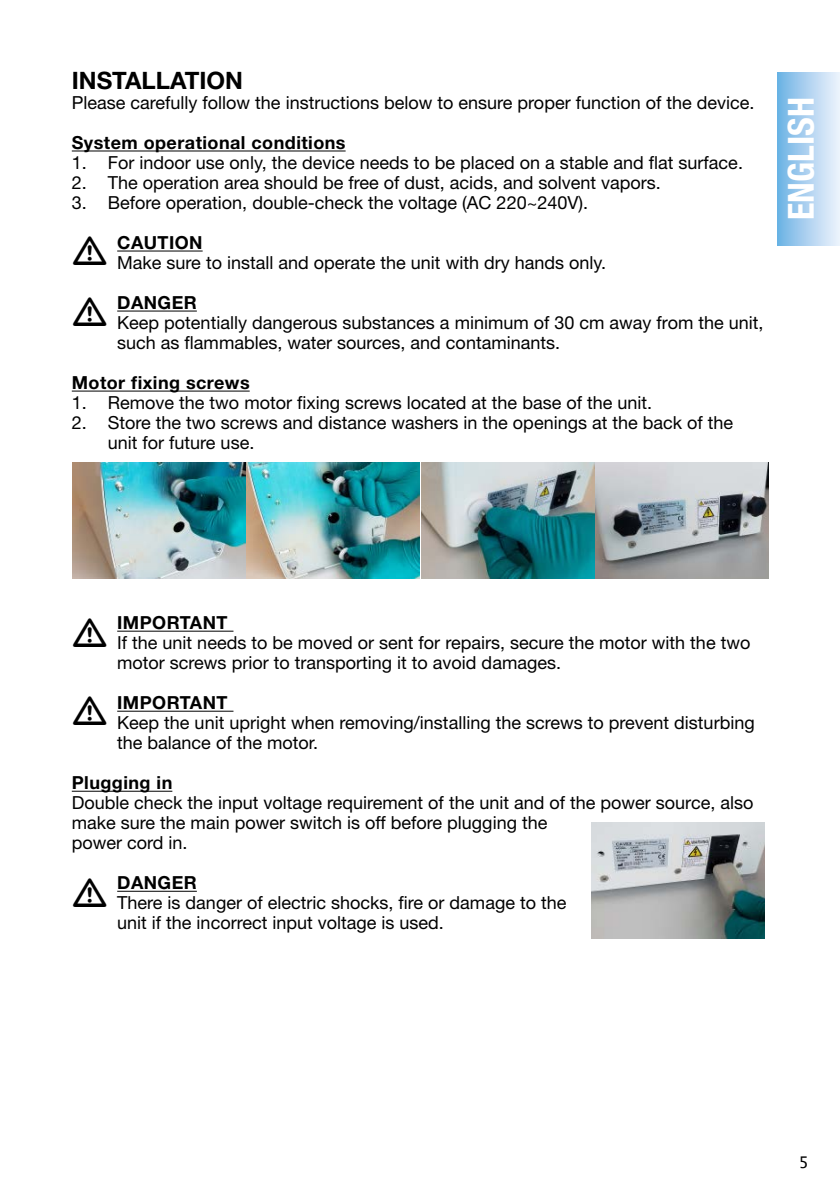
<style>
.page{position:relative;width:840px;height:1191px;background:#fff}
.page>*{position:absolute;margin:0;border:0;box-sizing:border-box;transform-origin:0 0}
.t1{font:700 condensed 36px "Helvetica Neue LT Std";color:#fff}
.t2{font:700 24px "Helvetica Neue LT Std";color:#000}
.t3{font:18px/20px "Helvetica Neue LT Std";color:#000}
.t4{font:700 18px "Helvetica Neue LT Std";letter-spacing:.025em;color:#000}
.t5{font:16px "Lucida Sans Std";color:#000}
</style>
<div class="page">
<hr style="left:72px;top:150px;width:273px;height:1px;background:#000">
<hr style="left:117px;top:250px;width:85px;height:1px;background:#000">
<hr style="left:117px;top:310px;width:80px;height:1px;background:#000">
<hr style="left:72px;top:390px;width:177px;height:1px;background:#000">
<hr style="left:117px;top:630px;width:116px;height:1px;background:#000">
<hr style="left:117px;top:710px;width:116px;height:1px;background:#000">
<hr style="left:72px;top:790px;width:100px;height:1px;background:#000">
<hr style="left:117px;top:890px;width:80px;height:1px;background:#000">
<div style="left:777px;top:72px;width:62px;height:173px;background:linear-gradient(to right,#6db2e4,#ecf1fc)"></div>
<img style="left:591px;top:822px;width:173px;height:116px">
<img style="left:72px;top:463px;width:347px;height:115px">
<img style="left:421px;top:463px;width:347px;height:115px">
<h2 class="t2" style="left:72px;top:66px;width:173px">INSTALLATION</h2>
<p class="t3" style="left:72px;top:92px;width:684px">Please carefully follow the instructions below to ensure proper function of the device.</p>
<p class="t4" style="left:72px;top:132px;width:275px">System operational conditions</p>
<p class="t3" style="left:72px;top:152px;width:672px">1. For indoor use only, the device needs to be placed on a stable and flat surface.</p>
<p class="t3" style="left:72px;top:172px;width:590px">2. The operation area should be free of dust, acids, and solvent vapors.</p>
<p class="t3" style="left:72px;top:192px;width:517px">3. Before operation, double-check the voltage (AC 220~240V).</p>
<p class="t4" style="left:117px;top:232px;width:87px">CAUTION</p>
<p class="t3" style="left:117px;top:252px;width:490px">Make sure to install and operate the unit with dry hands only.</p>
<p class="t4" style="left:117px;top:292px;width:81px">DANGER</p>
<p class="t3" style="left:117px;top:312px;width:647px">Keep potentially dangerous substances a minimum of 30 cm away from the unit, such as flammables, water sources, and contaminants.</p>
<p class="t4" style="left:72px;top:372px;width:179px">Motor fixing screws</p>
<p class="t3" style="left:72px;top:392px;width:581px">1. Remove the two motor fixing screws located at the base of the unit.</p>
<p class="t3" style="left:108px;top:412px;width:626px;text-indent:-36px">2. Store the two screws and distance washers in the openings at the back of the unit for future use.</p>
<h1 class="t1" style="left:778px;top:220px;width:124px;rotate:-90deg">ENGLISH</h1>
<p class="t4" style="left:117px;top:612px;width:112px">IMPORTANT</p>
<p class="t3" style="left:117px;top:632px;width:634px">If the unit needs to be moved or sent for repairs, secure the motor with the two motor screws prior to transporting it to avoid damages.</p>
<p class="t4" style="left:117px;top:692px;width:112px">IMPORTANT</p>
<p class="t3" style="left:117px;top:712px;width:638px">Keep the unit upright when removing/installing the screws to prevent disturbing the balance of the motor.</p>
<p class="t4" style="left:72px;top:772px;width:102px">Plugging in</p>
<p class="t3" style="left:72px;top:792px;width:682px">Double check the input voltage requirement of the unit and of the power source, also make sure the main power switch is off before plugging the<br>power cord in.</p>
<p class="t4" style="left:117px;top:872px;width:81px">DANGER</p>
<p class="t3" style="left:117px;top:892px;width:450px">There is danger of electric shocks, fire or damage to the unit if the incorrect input voltage is used.</p>
<p class="t5" style="left:798px;top:1152px;width:12px">5</p>
</div>
